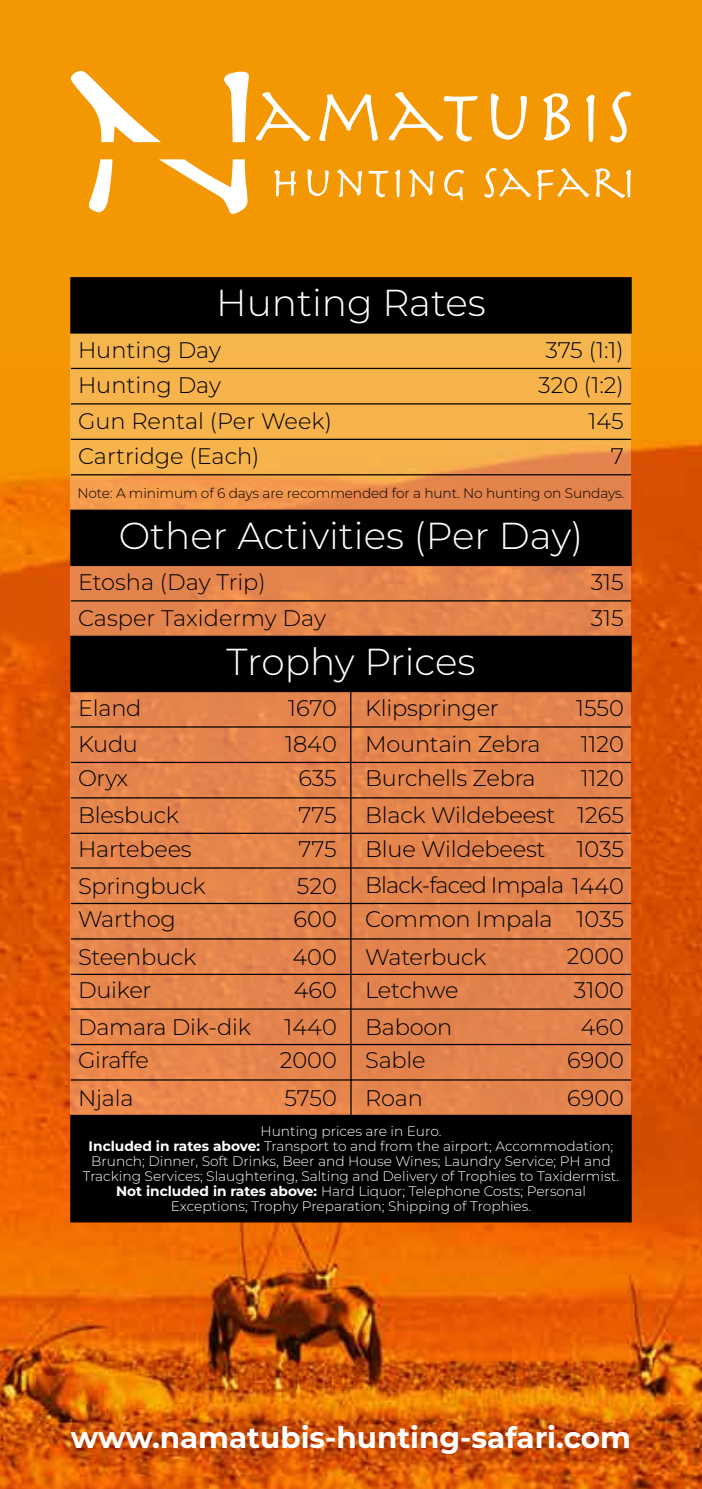
<style>
.page{position:relative;width:702px;height:1489px;background:#fff}
.page>*{position:absolute;margin:0;border:0;box-sizing:border-box;transform-origin:0 0}
.t1{font:300 37.5px "Montserrat";color:#fff}
.t2{font:700 29.5px "Montserrat";color:#fff}
.t3{font:300 22.5px/37.5px "Montserrat";letter-spacing:-.01em;color:#000}
.t4{font:300 13.75px/15px "Montserrat";color:#fff;text-align:center}
.t5{font:300 13.75px "Montserrat";letter-spacing:-.01em;color:#000}
.s1{font-weight:700}
</style>
<div class="page">
<img style="left:0;top:0;width:702px;height:1488px">
<svg style="left:71px;top:333px;width:560px;height:781px;background:#e68d4c"></svg>
<div style="left:70px;top:277px;width:561px;height:56px;background:#000;border:1px solid #000"></div>
<div style="left:70px;top:509px;width:561px;height:57px;background:#000;border:1px solid #000"></div>
<div style="left:70px;top:635px;width:561px;height:57px;background:#000;border:1px solid #000"></div>
<div style="left:70px;top:1114px;width:561px;height:108px;background:#000;border:1px solid #000"></div>
<svg style="left:274px;top:170px;width:22px;height:26px"></svg>
<svg style="left:307px;top:169px;width:22px;height:27px"></svg>
<svg style="left:337px;top:169px;width:25px;height:28px"></svg>
<svg style="left:368px;top:171px;width:20px;height:26px"></svg>
<svg style="left:395px;top:170px;width:5px;height:27px"></svg>
<svg style="left:409px;top:169px;width:24px;height:28px"></svg>
<svg style="left:444px;top:170px;width:20px;height:30px"></svg>
<svg style="left:484px;top:168px;width:47px;height:30px"></svg>
<svg style="left:537px;top:168px;width:52px;height:32px;background:#f5ac36"></svg>
<svg style="left:595px;top:168px;width:36px;height:30px"></svg>
<svg style="left:71px;top:71px;width:178px;height:143px"></svg>
<svg style="left:256px;top:92px;width:54px;height:49px"></svg>
<svg style="left:319px;top:94px;width:59px;height:47px"></svg>
<svg style="left:389px;top:92px;width:88px;height:49px"></svg>
<svg style="left:490px;top:94px;width:37px;height:46px"></svg>
<svg style="left:543px;top:93px;width:27px;height:47px"></svg>
<svg style="left:586px;top:95px;width:8px;height:47px"></svg>
<svg style="left:610px;top:91px;width:21px;height:51px"></svg>
<hr style="left:71px;top:368px;width:560px;height:1px;background:#000">
<hr style="left:71px;top:403px;width:560px;height:1px;background:#000">
<hr style="left:71px;top:600px;width:560px;height:1px;background:#000">
<hr style="left:71px;top:438px;width:560px;height:2px;background:#000">
<hr style="left:71px;top:474px;width:560px;height:1px;background:#000">
<hr style="left:71px;top:726px;width:560px;height:1px;background:#000">
<hr style="left:71px;top:761px;width:560px;height:2px;background:#000">
<hr style="left:71px;top:797px;width:560px;height:1px;background:#000">
<hr style="left:71px;top:832px;width:560px;height:2px;background:#000">
<hr style="left:71px;top:867px;width:560px;height:1px;background:#000">
<hr style="left:71px;top:902px;width:560px;height:2px;background:#000">
<hr style="left:71px;top:938px;width:560px;height:1px;background:#000">
<hr style="left:71px;top:973px;width:560px;height:1px;background:#000">
<hr style="left:71px;top:1008px;width:560px;height:1px;background:#000">
<hr style="left:71px;top:1043px;width:560px;height:2px;background:#000">
<hr style="left:71px;top:1079px;width:560px;height:1px;background:#000">
<hr style="left:350px;top:691px;width:1px;height:424px;background:#000">
<h1 class="t1" style="left:216px;top:278px;width:271px">Hunting Rates</h1>
<p class="t3" style="left:78px;top:330px;width:144px">Hunting Day</p>
<p class="t3" style="left:545px;top:330px;width:80px">375 (1:1)</p>
<p class="t3" style="left:78px;top:366px;width:144px">Hunting Day</p>
<p class="t3" style="left:538px;top:366px;width:87px">320 (1:2)</p>
<p class="t3" style="left:78px;top:401px;width:255px">Gun Rental (Per Week)</p>
<p class="t3" style="left:588px;top:401px;width:37px">145</p>
<p class="t3" style="left:78px;top:437px;width:183px">Cartridge (Each)</p>
<p class="t3" style="left:610px;top:437px;width:15px">7</p>
<p class="t5" style="left:77px;top:483px;width:548px">Note: A minimum of 6 days are recommended for a hunt. No hunting on Sundays.</p>
<h1 class="t1" style="left:119px;top:510px;width:466px">Other Activities (Per Day)</h1>
<p class="t3" style="left:78px;top:563px;width:189px">Etosha (Day Trip)</p>
<p class="t3" style="left:590px;top:563px;width:35px">315</p>
<p class="t3" style="left:78px;top:598px;width:249px">Casper Taxidermy Day</p>
<p class="t3" style="left:590px;top:598px;width:35px">315</p>
<h1 class="t1" style="left:227px;top:636px;width:250px">Trophy Prices</h1>
<p class="t3" style="left:78px;top:689px;width:65px;line-height:36px">Eland<br>Kudu</p>
<p class="t3" style="left:78px;top:758px;width:103px">Oryx<br>Blesbuck</p>
<p class="t3" style="left:78px;top:830px;width:129px;line-height:36px">Hartebees<br>Springbuck</p>
<p class="t3" style="left:78px;top:899px;width:120px">Warthog<br>Steenbuck</p>
<p class="t3" style="left:78px;top:971px;width:174px;line-height:36px">Duiker<br>Damara Dik-dik</p>
<p class="t3" style="left:78px;top:1040px;width:72px">Giraffe<br>Njala</p>
<p class="t3" style="left:285px;top:689px;width:53px;line-height:36px">1670<br>1840</p>
<p class="t3" style="left:298px;top:758px;width:40px">635<br>775</p>
<p class="t3" style="left:297px;top:830px;width:41px;line-height:36px">775<br>520</p>
<p class="t3" style="left:292px;top:899px;width:46px">600<br>400</p>
<p class="t3" style="left:284px;top:971px;width:54px;line-height:36px;text-align:center">460<br>1440</p>
<p class="t3" style="left:280px;top:1040px;width:59px">2000<br>5750</p>
<p class="t3" style="left:365px;top:689px;width:177px;line-height:36px">Klipspringer<br>Mountain Zebra</p>
<p class="t3" style="left:365px;top:758px;width:192px">Burchells Zebra<br>Black Wildebeest</p>
<p class="t3" style="left:365px;top:830px;width:260px;line-height:36px">Blue Wildebeest<br>Black-faced Impala 1440</p>
<p class="t3" style="left:365px;top:899px;width:189px">Common Impala<br>Waterbuck</p>
<p class="t3" style="left:365px;top:971px;width:95px;line-height:36px">Letchwe<br>Baboon</p>
<p class="t3" style="left:365px;top:1040px;width:62px">Sable<br>Roan</p>
<p class="t3" style="left:576px;top:689px;width:49px;line-height:36px">1550<br>1120</p>
<p class="t3" style="left:577px;top:758px;width:48px">1120<br>1265</p>
<p class="t3" style="left:576px;top:830px;width:49px">1035</p>
<p class="t3" style="left:567px;top:899px;width:59px;text-align:center">1035<br>2000</p>
<p class="t3" style="left:574px;top:971px;width:52px;line-height:36px;text-align:center">3100<br>460</p>
<p class="t3" style="left:567px;top:1040px;width:58px">6900<br>6900</p>
<p class="t4" style="left:83px;top:1123px;width:537px">Hunting prices are in Euro.<br><span class="s1">Included in rates above:</span> Transport to and from the airport; Accommodation; Brunch; Dinner, Soft Drinks, Beer and House Wines; Laundry Service; PH and Tracking Services; Slaughtering, Salting and Delivery of Trophies to Taxidermist.<br><span class="s1">Not included in rates above:</span> Hard Liquor; Telephone Costs; Personal Exceptions; Trophy Preparation; Shipping of Trophies.</p>
<h2 class="t2" style="left:71px;top:1417px;width:561px">www.namatubis-hunting-safari.com</h2>
</div>
